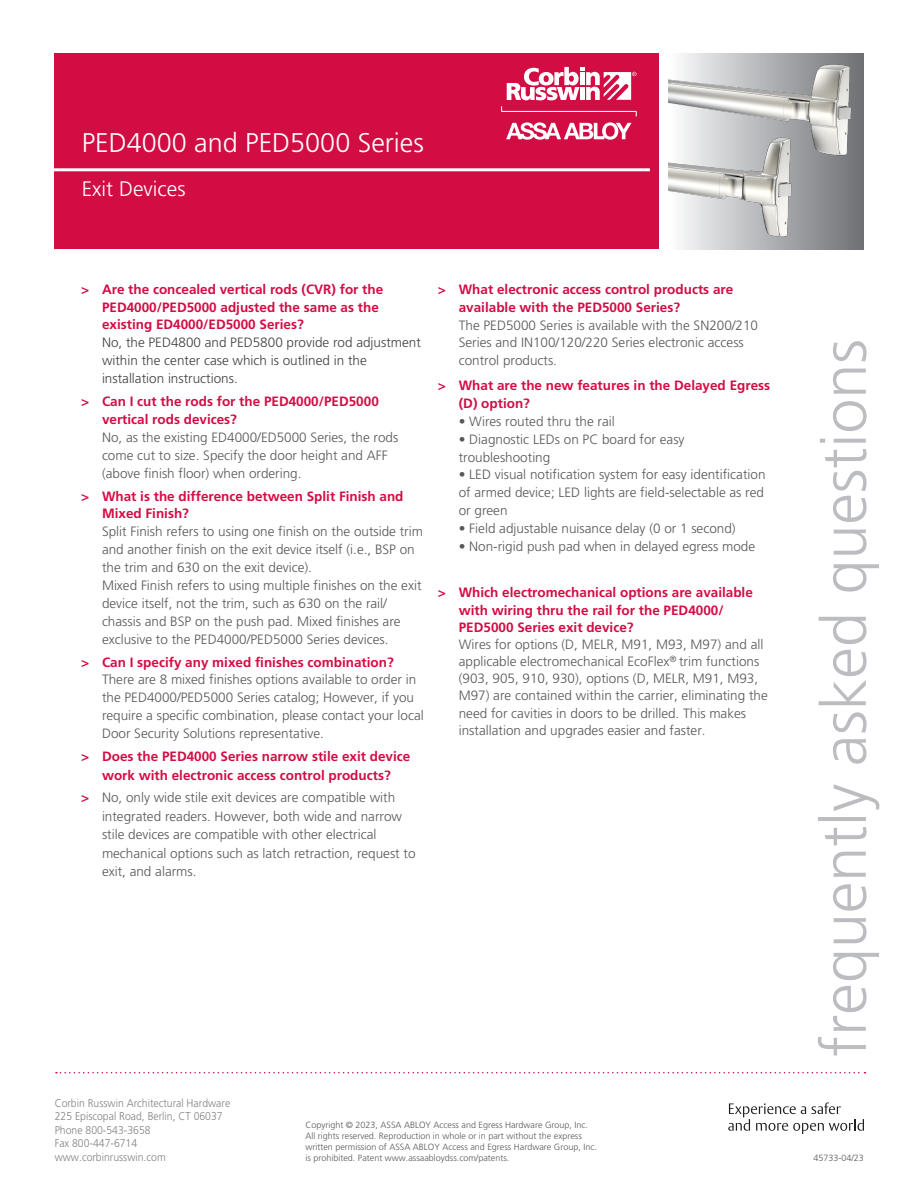
<style>
.page{position:relative;width:918px;height:1188px;background:#fff}
.page>*{position:absolute;margin:0;border:0;box-sizing:border-box;transform-origin:0 0}
.t1{font:300 63px "Frutiger LT Pro";color:#bcbdc0}
.t2{font:300 27px "Frutiger LT Pro";color:#fff}
.t3{font:300 21px "Frutiger LT Pro";color:#fff}
.t4{font:300 13.5px/17.9px "Frutiger LT Pro";color:#57585a}
.t5{font:300 13.5px/17.9px "Frutiger LT Pro";color:#414042}
.t6{font:700 13.5px/18.5px "Frutiger LT Pro";color:#d20d44;text-align:center}
.t7{font:300 11.25px "Frutiger LT Pro";color:#808285;scale:.93 1}
.descriptions{font:300 9px/10.8px "Frutiger LT Pro";color:#57585a}
.s1{font-weight:700;color:#d20d44}
</style>
<div class="page">
<div style="left:55px;top:54px;width:604px;height:195px;background:#d20d44"></div>
<hr style="left:44px;top:168px;width:606px;height:3px;background:#fff">
<svg style="left:501px;top:106px;width:136px;height:10px"></svg>
<svg style="left:506px;top:122px;width:126px;height:18px"></svg>
<svg style="left:507px;top:67px;width:130px;height:33px"></svg>
<img style="left:669px;top:54px;width:195px;height:194px">
<svg style="left:56px;top:1072px;width:809px;height:1px"></svg>
<svg style="left:728px;top:1102px;width:136px;height:32px"></svg>
<img style="left:669px;top:120px;width:147px;height:130px">
<p class="t2" style="left:82px;top:127px;width:344px">PED4000 and PED5000 Series</p>
<p class="t3" style="left:82px;top:176px;width:105px">Exit Devices</p>
<p class="t5" style="left:102px;top:280px;width:320px;text-indent:-21px"><span class="s1">&gt; Are the concealed vertical rods (CVR) for the PED4000/PED5000 adjusted the same as the existing ED4000/ED5000 Series?<br></span>No, the PED4800 and PED5800 provide rod adjustment within the center case which is outlined in the installation instructions.</p>
<p class="t4" style="left:102px;top:393px;width:298px;text-indent:-21px"><span class="s1">&gt; Can I cut the rods for the PED4000/PED5000 vertical rods devices?<br></span>No, as the existing ED4000/ED5000 Series, the rods come cut to size. Specify the door height and AFF (above finish floor) when ordering.</p>
<p class="t4" style="left:102px;top:487px;width:323px;text-indent:-21px"><span class="s1">&gt; What is the difference between Split Finish and Mixed Finish?<br></span>Split Finish refers to using one finish on the outside trim and another finish on the exit device itself (i.e., BSP on the trim and 630 on the exit device).<br>Mixed Finish refers to using multiple finishes on the exit device itself, not the trim, such as 630 on the rail/ chassis and BSP on the push pad. Mixed finishes are exclusive to the PED4000/PED5000 Series devices.</p>
<p class="t4" style="left:102px;top:653px;width:323px;text-indent:-21px"><span class="s1">&gt; Can I specify any mixed finishes combination?<br></span>There are 8 mixed finishes options available to order in the PED4000/PED5000 Series catalog; However, if you require a specific combination, please contact your local Door Security Solutions representative.</p>
<p class="t6" style="left:81px;top:747px;width:331px">&gt; Does the PED4000 Series narrow stile exit device work with electronic access control products?</p>
<p class="t4" style="left:102px;top:789px;width:315px;line-height:18.5px;text-indent:-21px"><span class="s1">&gt;</span> No, only wide stile exit devices are compatible with integrated readers. However, both wide and narrow stile devices are compatible with other electrical mechanical options such as latch retraction, request to exit, and alarms.</p>
<p class="t4" style="left:459px;top:280px;width:301px;text-indent:-21px"><span class="s1">&gt; What electronic access control products are available with the PED5000 Series?<br></span>The PED5000 Series is available with the SN200/210<br>Series and IN100/120/220 Series electronic access control products.</p>
<p class="t6" style="left:459px;top:376px;width:313px;line-height:17.9px;text-align:left;text-indent:-21px">&gt; What are the new features in the Delayed Egress (D) option?</p>
<p class="t4" style="left:459px;top:412px;width:158px">• Wires routed thru the rail</p>
<p class="t4" style="left:459px;top:430px;width:227px">• Diagnostic LEDs on PC board for easy troubleshooting</p>
<p class="t4" style="left:459px;top:466px;width:308px;text-align:justify">• LED visual notification system for easy identification of armed device; LED lights are field-selectable as red or green</p>
<p class="t4" style="left:459px;top:520px;width:278px">• Field adjustable nuisance delay (0 or 1 second)</p>
<p class="t4" style="left:459px;top:537px;width:298px">• Non-rigid push pad when in delayed egress mode</p>
<p class="t4" style="left:459px;top:584px;width:311px;line-height:17.1px;text-indent:-21px"><span class="s1">&gt; Which electromechanical options are available with wiring thru the rail for the PED4000/ PED5000 Series exit device?<br></span>Wires for options (D, MELR, M91, M93, M97) and all applicable electromechanical EcoFlex<sup>®</sup> trim functions (903, 905, 910, 930), options (D, MELR, M91, M93, M97) are contained within the carrier, eliminating the need for cavities in doors to be drilled. This makes installation and upgrades easier and faster.</p>
<p class="t7" style="left:55px;top:1096px;width:190px">Corbin Russwin Architectural Hardware</p>
<p class="t7" style="left:55px;top:1110px;width:182px">225 Episcopal Road, Berlin, CT 06037</p>
<p class="t7" style="left:55px;top:1123px;width:105px">Phone 800-543-3658</p>
<p class="t7" style="left:55px;top:1137px;width:90px">Fax 800-447-6714</p>
<p class="t7" style="left:55px;top:1150px;width:121px">www.corbinrusswin.com</p>
<p class="descriptions" style="left:305px;top:1120px;width:293px">Copyright © 2023, ASSA ABLOY Access and Egress Hardware Group, Inc.<br>All rights reserved. Reproduction in whole or in part without the express written permission of ASSA ABLOY Access and Egress Hardware Group, Inc. is prohibited. Patent www.assaabloydss.com/patents.</p>
<p class="t1" style="left:807px;top:1057px;width:719px;rotate:-90deg">frequently asked questions</p>
<p class="descriptions" style="left:813px;top:1152px;width:52px">45733-04/23</p>
</div>
